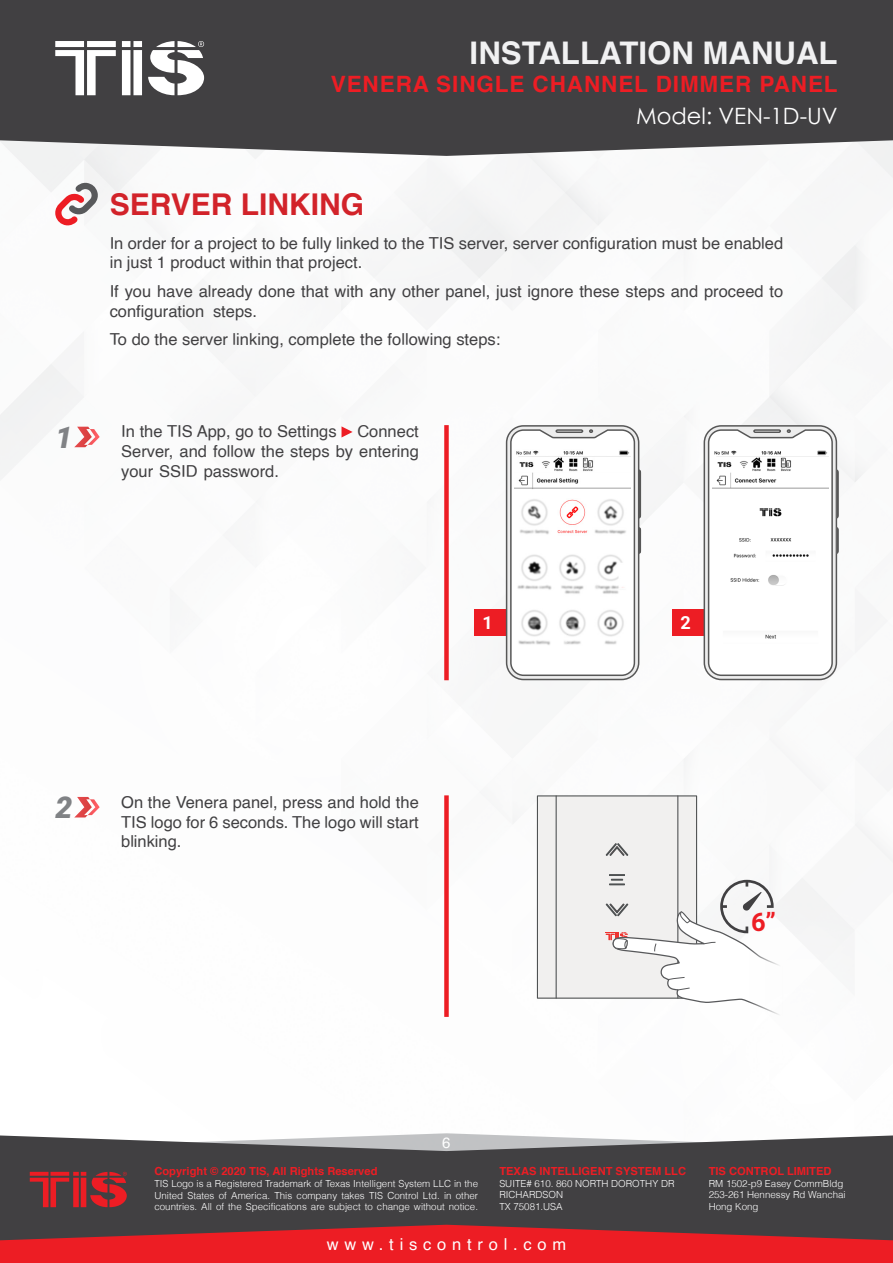
<style>
.page{position:relative;width:893px;height:1263px;background:#fff}
.page>*{position:absolute;margin:0;border:0;box-sizing:border-box;transform-origin:0 0}
.t1{font:700 31.2px "Helvetica";color:#f1f1f2}
.t2{font:700 30px "Helvetica";color:#d2232a}
.t3{font:italic 900 30px "Roboto";color:#808285}
.t4{font:700 25.5px "Roboto";color:#ed1d24}
.t5{font:700 22.5px "Helvetica";letter-spacing:.04em;color:#ed1d24}
.t6{font:22.5px "Century Gothic";color:#fff}
.t7{font:700 18px "Roboto";color:#fff}
.t8{font:16.5px/19.8px "Helvetica";color:#414042}
.t9{font:16.5px "Helvetica";letter-spacing:.35em;color:#fff}
.t10{font:15px "Helvetica";color:#fff}
.t11{font:700 11.1px "Helvetica";color:#ed1d24}
.t12{font:300 9.75px/11.7px "Helvetica";color:#fff}
</style>
<div class="page">
<img style="left:0;top:156px;width:893px;height:842px">
<div style="left:0;top:1207px;width:893px;height:18px;background:#414042"></div>
<div style="left:0;top:0;width:893px;height:156px;background:#414042"></div>
<svg style="left:0;top:1225px;width:893px;height:38px;background:#ca2329"></svg>
<svg style="left:55px;top:41px;width:149px;height:54px"></svg>
<svg style="left:0;top:1133px;width:893px;height:74px;background:#5b5557"></svg>
<svg style="left:55px;top:183px;width:43px;height:42px"></svg>
<svg style="left:74px;top:797px;width:26px;height:20px"></svg>
<div style="left:444px;top:795px;width:5px;height:222px;background:#ed1d24"></div>
<div style="left:444px;top:425px;width:5px;height:255px;background:#ed1d24"></div>
<svg style="left:74px;top:427px;width:26px;height:20px"></svg>
<svg style="left:342px;top:426px;width:11px;height:11px"></svg>
<div style="left:672px;top:609px;width:32px;height:27px;background:#ed1d24"></div>
<div style="left:474px;top:609px;width:32px;height:27px;background:#ed1d24"></div>
<div style="left:506px;top:425px;width:133px;height:255px;border:2px solid #575757;border-radius:17px"></div>
<svg style="left:509px;top:429px;width:133px;height:248px"></svg>
<div style="left:704px;top:425px;width:133px;height:255px;border:2px solid #575757;border-radius:17px"></div>
<svg style="left:707px;top:429px;width:132px;height:248px"></svg>
<div style="left:537px;top:796px;width:160px;height:202px;background:#f1f0ef"></div>
<div style="left:537px;top:795px;width:160px;height:204px;border:1px solid #4f5253"></div>
<hr style="left:556px;top:796px;width:1px;height:202px;background:#4f5253">
<hr style="left:677px;top:796px;width:1px;height:202px;background:#4f5253">
<svg style="left:606px;top:843px;width:22px;height:13px"></svg>
<svg style="left:606px;top:874px;width:178px;height:141px"></svg>
<h2 class="t3" style="left:55px;top:416px;width:18px">1</h2>
<h1 class="t1" style="left:470px;top:28px;width:370px">INSTALLATION MANUAL</h1>
<h3 class="t5" style="left:331px;top:66px;width:508px">VENERA SINGLE CHANNEL DIMMER PANEL</h3>
<h3 class="t6" style="left:636px;top:100px;width:203px">Model: VEN-1D-UV</h3>
<h2 class="t2" style="left:110px;top:181px;width:256px">SERVER LINKING</h2>
<p class="t8" style="left:110px;top:233px;width:675px">In order for a project to be fully linked to the TIS server, server configuration must be enabled in just 1 product within that project.</p>
<p class="t8" style="left:213px;top:281px;width:572px;text-indent:-103px">If you have already done that with any other panel, just ignore these steps and proceed to steps.</p>
<p class="t8" style="left:110px;top:297px;width:392px;line-height:28.3px">configuration<br>To do the server linking, complete the following steps:</p>
<p class="t8" style="left:121px;top:422px;width:217px">In the TIS App, go to Settings</p>
<p class="t8" style="left:357px;top:422px;width:63px">Connect</p>
<p class="t8" style="left:121px;top:442px;width:299px">Server, and follow the steps by entering your SSID password.</p>
<p class="t7" style="left:483px;top:610px;width:12px">1</p>
<p class="t7" style="left:680px;top:610px;width:12px">2</p>
<h2 class="t3" style="left:55px;top:786px;width:18px">2</h2>
<p class="t8" style="left:121px;top:792px;width:299px">On the Venera panel, press and hold the</p>
<p class="t8" style="left:121px;top:812px;width:299px">TIS logo for 6 seconds. The logo will start blinking.</p>
<h3 class="t4" style="left:751px;top:904px;width:27px">“6</h3>
<p class="t10" style="left:442px;top:1131px;width:10px">6</p>
<p class="t11" style="left:499px;top:1162px;width:188px">TEXAS INTELLIGENT SYSTEM LLC</p>
<p class="t12" style="left:499px;top:1177px;width:177px">SUITE# 610. 860 NORTH DOROTHY DR<br>RICHARDSON<br>TX 75081.USA</p>
<p class="t11" style="left:154px;top:1162px;width:224px">Copyright © 2020 TIS, All Rights Reserved</p>
<p class="t12" style="left:154px;top:1177px;width:325px;text-align:justify">TIS Logo is a Registered Trademark of Texas Intelligent System LLC in the United States of America. This company takes TIS Control Ltd. in other countries. All of the Specifications are subject to change without notice.</p>
<p class="t9" style="left:327px;top:1231px;width:241px">www.tiscontrol.com</p>
<p class="t11" style="left:709px;top:1162px;width:124px">TIS CONTROL LIMITED</p>
<p class="t12" style="left:709px;top:1177px;width:139px">RM 1502-p9 Easey CommBldg<br>253-261 Hennessy Rd Wanchai<br>Hong Kong</p>
</div>
